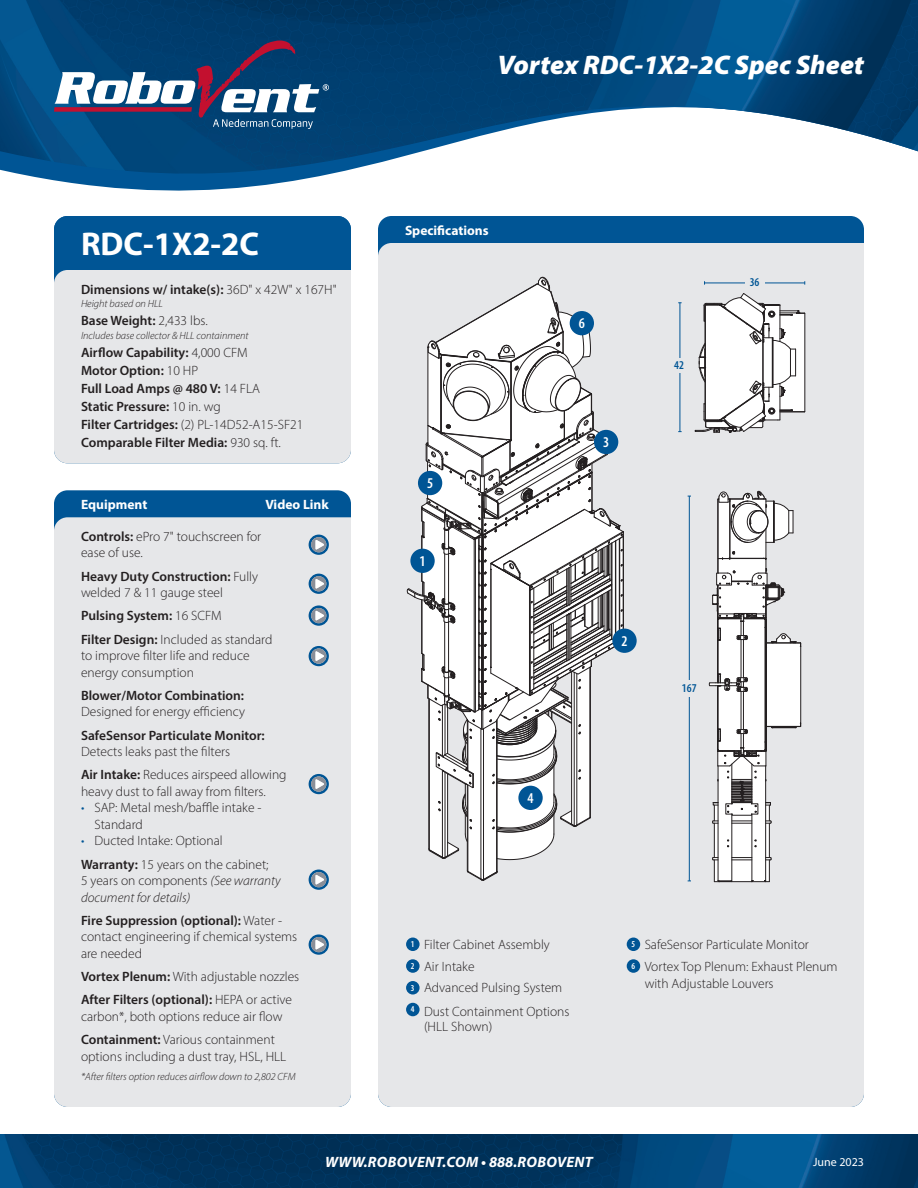
<style>
.page{position:relative;width:918px;height:1188px;background:#fff}
.page>*{position:absolute;margin:0;border:0;box-sizing:border-box;transform-origin:0 0}
.t1{font:700 33px "Myriad Pro";color:#fff}
.t2{font:italic 900 27px "Myriad Pro";color:#fff}
.t3{font:italic 700 15px "Myriad Pro";letter-spacing:.02em;color:#fff}
.t4{font:600 condensed 15px "Myriad Pro";color:#fff}
.t5{font:300 13.5px/16.5px "Myriad Pro";color:#231f20}
.t6{font:600 13.5px/23.2px "Myriad Pro";color:#231f20}
.t7{font:italic 300 13.5px/16.5px "Myriad Pro";color:#231f20}
.t8{font:700 13.5px "Myriad Pro";color:#fff}
.t9{font:12px "Myriad Pro";color:#fff}
.t10{font:600 condensed 12px "Myriad Pro";color:#005595}
.t11{font:italic 300 10.5px "Myriad Pro";color:#231f20}
.t12{font:600 condensed 9px "Myriad Pro";color:#fff}
.s1{font-weight:300}
.s2{font-weight:600}
.s3{color:#005595}
.s4{font-style:normal}
</style>
<div class="page">
<img style="left:0;top:1134px;width:918px;height:54px">
<img style="left:0;top:0;width:918px;height:191px">
<div style="left:378px;top:216px;width:486px;height:891px;background:#005595;border-radius:14px"></div>
<div style="left:378px;top:243px;width:486px;height:864px;background:#e6e7e9"></div>
<div style="left:54px;top:216px;width:297px;height:247px;background:#005595;border-radius:14px"></div>
<div style="left:54px;top:270px;width:297px;height:193px;background:#e6e7e9"></div>
<div style="left:54px;top:490px;width:297px;height:617px;background:#005595;border-radius:14px"></div>
<div style="left:54px;top:517px;width:297px;height:590px;background:#e6e7e9"></div>
<svg style="left:309px;top:535px;width:20px;height:20px"></svg>
<svg style="left:309px;top:574px;width:20px;height:20px"></svg>
<svg style="left:309px;top:605px;width:20px;height:21px"></svg>
<svg style="left:309px;top:646px;width:20px;height:20px"></svg>
<svg style="left:309px;top:774px;width:20px;height:20px"></svg>
<svg style="left:309px;top:869px;width:20px;height:21px"></svg>
<svg style="left:309px;top:934px;width:20px;height:21px"></svg>
<svg style="left:54px;top:41px;width:275px;height:88px"></svg>
<svg style="left:407px;top:860px;width:216px;height:20px;background:#e7e8ea"></svg>
<hr style="left:483px;top:729px;width:1px;height:151px;background:#231f20">
<hr style="left:481px;top:729px;width:1px;height:150px;background:#231f20">
<hr style="left:496px;top:721px;width:1px;height:151px;background:#231f20">
<hr style="left:468px;top:785px;width:1px;height:86px;background:#231f20">
<hr style="left:497px;top:720px;width:1px;height:151px;background:#231f20">
<hr style="left:467px;top:785px;width:1px;height:86px;background:#231f20">
<svg style="left:467px;top:871px;width:31px;height:10px"></svg>
<svg style="left:407px;top:277px;width:217px;height:583px;background:#d5d5d5"></svg>
<div style="left:410px;top:549px;width:25px;height:24px;background:#005595;border-radius:50%"></div>
<div style="left:612px;top:629px;width:25px;height:24px;background:#005595;border-radius:50%"></div>
<div style="left:594px;top:430px;width:24px;height:24px;background:#005595;border-radius:50%"></div>
<div style="left:518px;top:786px;width:25px;height:24px;background:#005595;border-radius:50%"></div>
<div style="left:418px;top:471px;width:24px;height:24px;background:#005595;border-radius:50%"></div>
<div style="left:570px;top:311px;width:24px;height:24px;background:#005595;border-radius:50%"></div>
<div style="left:406px;top:938px;width:14px;height:13px;background:#005595;border-radius:50%"></div>
<div style="left:406px;top:959px;width:14px;height:14px;background:#005595;border-radius:50%"></div>
<div style="left:406px;top:981px;width:14px;height:14px;background:#005595;border-radius:50%"></div>
<div style="left:406px;top:1003px;width:14px;height:13px;background:#005595;border-radius:50%"></div>
<div style="left:627px;top:938px;width:13px;height:13px;background:#005595;border-radius:50%"></div>
<div style="left:627px;top:959px;width:13px;height:14px;background:#005595;border-radius:50%"></div>
<hr style="left:705px;top:283px;width:100px;height:1px;background:#005595">
<hr style="left:680px;top:303px;width:1px;height:129px;background:#005595">
<div style="left:745px;top:276px;width:19px;height:14px;background:#e6e7e9"></div>
<div style="left:662px;top:358px;width:35px;height:15px;background:#e6e7e9"></div>
<svg style="left:695px;top:293px;width:110px;height:140px;background:#ddd"></svg>
<hr style="left:689px;top:496px;width:1px;height:385px;background:#005595">
<div style="left:677px;top:680px;width:24px;height:17px;background:#e6e7e9"></div>
<svg style="left:709px;top:491px;width:93px;height:391px;background:#dbdbdb"></svg>
<p class="t1" style="left:81px;top:223px;width:180px">RDC-1X2-2C</p>
<p class="t6" style="left:81px;top:277px;width:257px">Dimensions w/ intake(s): <span class="s1">36D" x 42W" x 167H"</span></p>
<p class="t11" style="left:81px;top:297px;width:83px">Height based on HLL</p>
<p class="t6" style="left:81px;top:309px;width:128px">Base Weight: <span class="s1">2,433 lbs.</span></p>
<p class="t11" style="left:81px;top:329px;width:169px">Includes base collector &amp; HLL containment</p>
<p class="t6" style="left:81px;top:340px;width:168px">Airflow Capability: <span class="s1">4,000 CFM</span></p>
<p class="t6" style="left:81px;top:358px;width:119px">Motor Option: <span class="s1">10 HP</span></p>
<p class="t6" style="left:81px;top:376px;width:181px">Full Load Amps @ 480 V: <span class="s1">14 FLA</span></p>
<p class="t6" style="left:81px;top:394px;width:141px">Static Pressure: <span class="s1">10 in. wg</span></p>
<p class="t5" style="left:81px;top:416px;width:224px"><span class="s2">Filter Cartridges:</span> (2) PL-14D52-A15-SF21</p>
<p class="t6" style="left:81px;top:430px;width:201px">Comparable Filter Media: <span class="s1">930 sq. ft.</span></p>
<p class="t8" style="left:81px;top:496px;width:68px">Equipment</p>
<p class="t8" style="left:265px;top:496px;width:65px">Video Link</p>
<p class="t5" style="left:81px;top:528px;width:182px"><span class="s2">Controls:</span> ePro 7" touchscreen for</p>
<p class="t6" style="left:81px;top:541px;width:179px"><span class="s1">ease of use.<br></span>Heavy Duty Construction: <span class="s1">Fully</span></p>
<p class="t5" style="left:81px;top:581px;width:144px;line-height:23.2px">welded 7 &amp; 11 gauge steel<br><span class="s2">Pulsing System:</span> 16 SCFM</p>
<p class="t5" style="left:81px;top:631px;width:193px"><span class="s2">Filter Design:</span> Included as standard</p>
<p class="t5" style="left:81px;top:647px;width:170px">to improve filter life and reduce</p>
<p class="t6" style="left:81px;top:660px;width:165px"><span class="s1">energy consumption<br></span>Blower/Motor Combination:</p>
<p class="t5" style="left:81px;top:704px;width:166px">Designed for energy efficiency</p>
<p class="t6" style="left:81px;top:727px;width:185px;line-height:16.5px">SafeSensor Particulate Monitor:<br><span class="s1">Detects leaks past the filters</span></p>
<p class="t5" style="left:81px;top:767px;width:207px"><span class="s2">Air Intake:</span> Reduces airspeed allowing heavy dust to fall away from filters.</p>
<p class="t5" style="left:81px;top:800px;width:182px"><span class="s3">•</span> SAP: Metal mesh/baffle intake -</p>
<p class="t5" style="left:94px;top:816px;width:50px">Standard</p>
<p class="t5" style="left:81px;top:833px;width:143px"><span class="s3">•</span> Ducted Intake: Optional</p>
<p class="t5" style="left:81px;top:856px;width:189px"><span class="s2">Warranty:</span> 15 years on the cabinet;</p>
<p class="t7" style="left:81px;top:872px;width:201px"><span class="s4">5 years on components</span> (See warranty document for details)</p>
<p class="t5" style="left:81px;top:912px;width:218px"><span class="s2">Fire Suppression (optional):</span> Water - contact engineering if chemical systems are needed</p>
<p class="t5" style="left:81px;top:968px;width:220px"><span class="s2">Vortex Plenum:</span> With adjustable nozzles</p>
<p class="t5" style="left:81px;top:992px;width:213px"><span class="s2">After Filters (optional):</span> HEPA or active carbon*, both options reduce air flow</p>
<p class="t5" style="left:81px;top:1031px;width:207px"><span class="s2">Containment:</span> Various containment options including a dust tray, HSL, HLL</p>
<p class="t11" style="left:81px;top:1070px;width:216px">*After filters option reduces airflow down to 2,802 CFM</p>
<p class="t2" style="left:497px;top:47px;width:368px">Vortex RDC-1X2-2C Spec Sheet</p>
<p class="t8" style="left:405px;top:221px;width:85px">Specifications</p>
<p class="t4" style="left:427px;top:474px;width:8px">5</p>
<p class="t4" style="left:419px;top:551px;width:8px">1</p>
<p class="t4" style="left:579px;top:314px;width:8px">6</p>
<p class="t4" style="left:603px;top:433px;width:8px">3</p>
<p class="t4" style="left:621px;top:631px;width:8px">2</p>
<p class="t4" style="left:527px;top:788px;width:8px">4</p>
<p class="t10" style="left:674px;top:357px;width:11px">42</p>
<p class="t10" style="left:682px;top:681px;width:16px">167</p>
<p class="t10" style="left:750px;top:275px;width:11px">36</p>
<p class="t12" style="left:411px;top:939px;width:5px">1</p>
<p class="t5" style="left:424px;top:936px;width:127px">Filter Cabinet Assembly</p>
<p class="t12" style="left:411px;top:960px;width:5px">2</p>
<p class="t5" style="left:424px;top:958px;width:52px">Air Intake</p>
<p class="t12" style="left:411px;top:982px;width:5px">3</p>
<p class="t5" style="left:424px;top:979px;width:140px">Advanced Pulsing System</p>
<p class="t12" style="left:411px;top:1004px;width:5px">4</p>
<p class="t5" style="left:424px;top:1003px;width:147px">Dust Containment Options</p>
<p class="t5" style="left:424px;top:1018px;width:70px">(HLL Shown)</p>
<p class="t12" style="left:632px;top:939px;width:5px">5</p>
<p class="t5" style="left:645px;top:936px;width:166px">SafeSensor Particulate Monitor</p>
<p class="t12" style="left:632px;top:960px;width:5px">6</p>
<p class="t5" style="left:645px;top:958px;width:194px">Vortex Top Plenum: Exhaust Plenum</p>
<p class="t5" style="left:645px;top:975px;width:130px">with Adjustable Louvers</p>
<p class="t3" style="left:325px;top:1152px;width:269px">WWW.ROBOVENT.COM • 888.ROBOVENT</p>
<p class="t9" style="left:813px;top:1154px;width:52px">June 2023</p>
</div>
